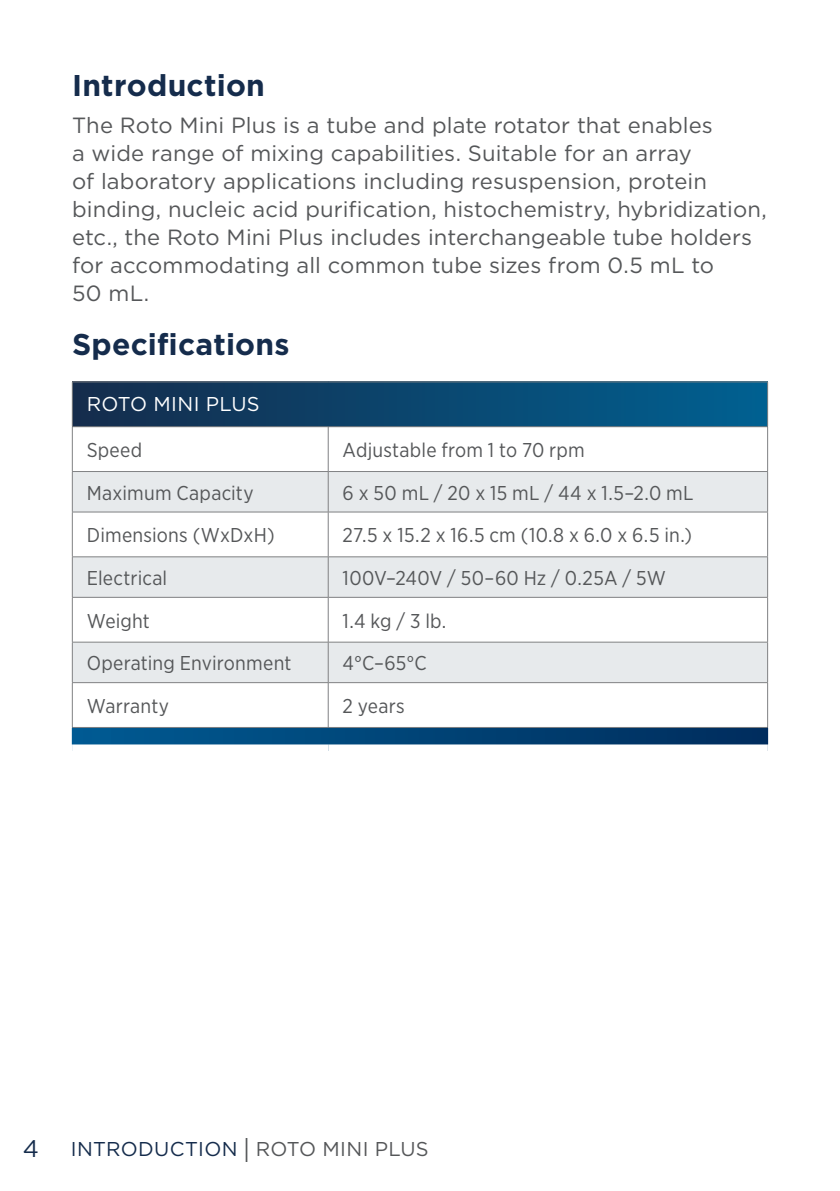
<style>
.page{position:relative;width:840px;height:1191px;background:#fff}
.page>*{position:absolute;margin:0;border:0;box-sizing:border-box;transform-origin:0 0}
.HEADING_1_NO_TOP{font:700 30px "Gotham";letter-spacing:.01em;color:#152c4c}
.HEADING_1{font:700 30px "Gotham";letter-spacing:.01em;color:#152c4c}
.t1{font:24px "Gotham";color:#152c4c}
.BODY{font:22px/28px "Gotham";letter-spacing:.01em;color:#555759}
.BODY_TBL_TXT{font:20px "Gotham Narrow";letter-spacing:.01em;color:#555759}
.t2{font:20px "Gotham";letter-spacing:.015em;color:#152c4c}
.HEADING_LEFT{font:20px "Gotham";letter-spacing:.015em;color:#fff}
.s1{font-family:"Myriad Pro";font-size:24px;color:#555759}
.s2{color:#555759}
</style>
<div class="page">
<div style="left:72px;top:382px;width:695px;height:45px;background:linear-gradient(to right,#152c4c,#006191)"></div>
<svg style="left:73px;top:472px;width:693px;height:210px;fill:#e7eaec"></svg>
<div style="left:72px;top:727px;width:695px;height:23px;background:linear-gradient(to right,#005b92,#002d5c)"></div>
<hr style="left:72px;top:426px;width:256px;height:1px;background:#808183">
<hr style="left:72px;top:427px;width:1px;height:44px;background:#808183">
<hr style="left:328px;top:426px;width:439px;height:1px;background:#808183">
<hr style="left:328px;top:427px;width:1px;height:44px;background:#808183">
<hr style="left:766px;top:427px;width:1px;height:44px;background:#808183">
<hr style="left:72px;top:512px;width:1px;height:44px;background:#808183">
<hr style="left:328px;top:512px;width:1px;height:44px;background:#808183">
<hr style="left:766px;top:512px;width:1px;height:44px;background:#808183">
<hr style="left:72px;top:597px;width:1px;height:45px;background:#808183">
<hr style="left:328px;top:597px;width:1px;height:45px;background:#808183">
<hr style="left:766px;top:597px;width:1px;height:45px;background:#808183">
<hr style="left:72px;top:683px;width:1px;height:44px;background:#808183">
<hr style="left:328px;top:683px;width:1px;height:44px;background:#808183">
<hr style="left:766px;top:683px;width:1px;height:44px;background:#808183">
<hr style="left:328px;top:472px;width:1px;height:40px;background:#808183">
<hr style="left:328px;top:557px;width:1px;height:40px;background:#808183">
<hr style="left:328px;top:642px;width:1px;height:40px;background:#808183">
<hr style="left:72px;top:381px;width:256px;height:1px;background:#808183">
<hr style="left:72px;top:382px;width:1px;height:44px;background:#808183">
<hr style="left:328px;top:381px;width:439px;height:1px;background:#808183">
<hr style="left:766px;top:382px;width:1px;height:44px;background:#808183">
<hr style="left:72px;top:727px;width:256px;height:1px;background:#808183">
<hr style="left:328px;top:727px;width:439px;height:1px;background:#808183">
<svg style="left:72px;top:727px;width:1px;height:17px"></svg>
<svg style="left:766px;top:728px;width:1px;height:16px"></svg>
<div style="left:72px;top:744px;width:256px;height:12px;background:#fff"></div>
<div style="left:328px;top:744px;width:439px;height:12px;background:#fff"></div>
<hr style="left:72px;top:471px;width:256px;height:1px;background:#808183">
<hr style="left:328px;top:471px;width:439px;height:1px;background:#808183">
<hr style="left:72px;top:511px;width:256px;height:1px;background:#808183">
<hr style="left:328px;top:511px;width:439px;height:1px;background:#808183">
<hr style="left:72px;top:472px;width:1px;height:40px;background:#808183">
<hr style="left:766px;top:472px;width:1px;height:40px;background:#808183">
<hr style="left:72px;top:556px;width:256px;height:1px;background:#808183">
<hr style="left:328px;top:556px;width:439px;height:1px;background:#808183">
<hr style="left:72px;top:597px;width:256px;height:1px;background:#808183">
<hr style="left:328px;top:597px;width:439px;height:1px;background:#808183">
<hr style="left:72px;top:557px;width:1px;height:40px;background:#808183">
<hr style="left:766px;top:557px;width:1px;height:40px;background:#808183">
<hr style="left:72px;top:642px;width:256px;height:1px;background:#808183">
<hr style="left:328px;top:642px;width:439px;height:1px;background:#808183">
<hr style="left:72px;top:682px;width:256px;height:1px;background:#808183">
<hr style="left:328px;top:682px;width:439px;height:1px;background:#808183">
<hr style="left:72px;top:642px;width:1px;height:40px;background:#808183">
<hr style="left:766px;top:642px;width:1px;height:40px;background:#808183">
<p class="HEADING_1" style="left:72px;top:65px;width:194px">Introduction</p>
<p class="BODY" style="left:72px;top:110px;width:696px">The Roto Mini Plus is a tube and plate rotator that enables<br>a wide range of mixing capabilities. Suitable for an array<br>of laboratory applications including resuspension, protein binding, nucleic acid purification, histochemistry, hybridization, etc., the Roto Mini Plus includes interchangeable tube holders for accommodating all common tube sizes from 0.5 mL to<br>50 mL.</p>
<p class="HEADING_1_NO_TOP" style="left:72px;top:324px;width:219px">Specifications</p>
<p class="HEADING_LEFT" style="left:87px;top:391px;width:174px">Roto Mini Plus</p>
<p class="BODY_TBL_TXT" style="left:87px;top:438px;width:57px">Speed</p>
<p class="BODY_TBL_TXT" style="left:342px;top:438px;width:243px">Adjustable from 1 to 70 rpm</p>
<p class="BODY_TBL_TXT" style="left:87px;top:480px;width:168px">Maximum Capacity</p>
<p class="BODY_TBL_TXT" style="left:342px;top:480px;width:352px">6 x 50 mL / 20 x 15 mL / 44 x 1.5–2.0 mL</p>
<p class="BODY_TBL_TXT" style="left:87px;top:523px;width:189px">Dimensions (WxDxH)</p>
<p class="BODY_TBL_TXT" style="left:342px;top:523px;width:350px">27.5 x 15.2 x 16.5 cm (10.8 x 6.0 x 6.5 in.)</p>
<p class="BODY_TBL_TXT" style="left:87px;top:565px;width:82px">Electrical</p>
<p class="BODY_TBL_TXT" style="left:342px;top:565px;width:325px">100V–240V / 50–60 Hz / 0.25A / 5W</p>
<p class="BODY_TBL_TXT" style="left:87px;top:608px;width:65px">Weight</p>
<p class="BODY_TBL_TXT" style="left:342px;top:608px;width:105px">1.4 kg / 3 lb.</p>
<p class="BODY_TBL_TXT" style="left:87px;top:651px;width:206px">Operating Environment</p>
<p class="BODY_TBL_TXT" style="left:342px;top:651px;width:86px">4°C–65°C</p>
<p class="BODY_TBL_TXT" style="left:87px;top:693px;width:84px">Warranty</p>
<p class="BODY_TBL_TXT" style="left:342px;top:693px;width:64px">2 years</p>
<p class="t1" style="left:23px;top:1133px;width:18px">4</p>
<p class="t2" style="left:71px;top:1136px;width:359px">I ntroduction <span class="s1">|</span> <span class="s2">Roto Mini Plus</span></p>
</div>
